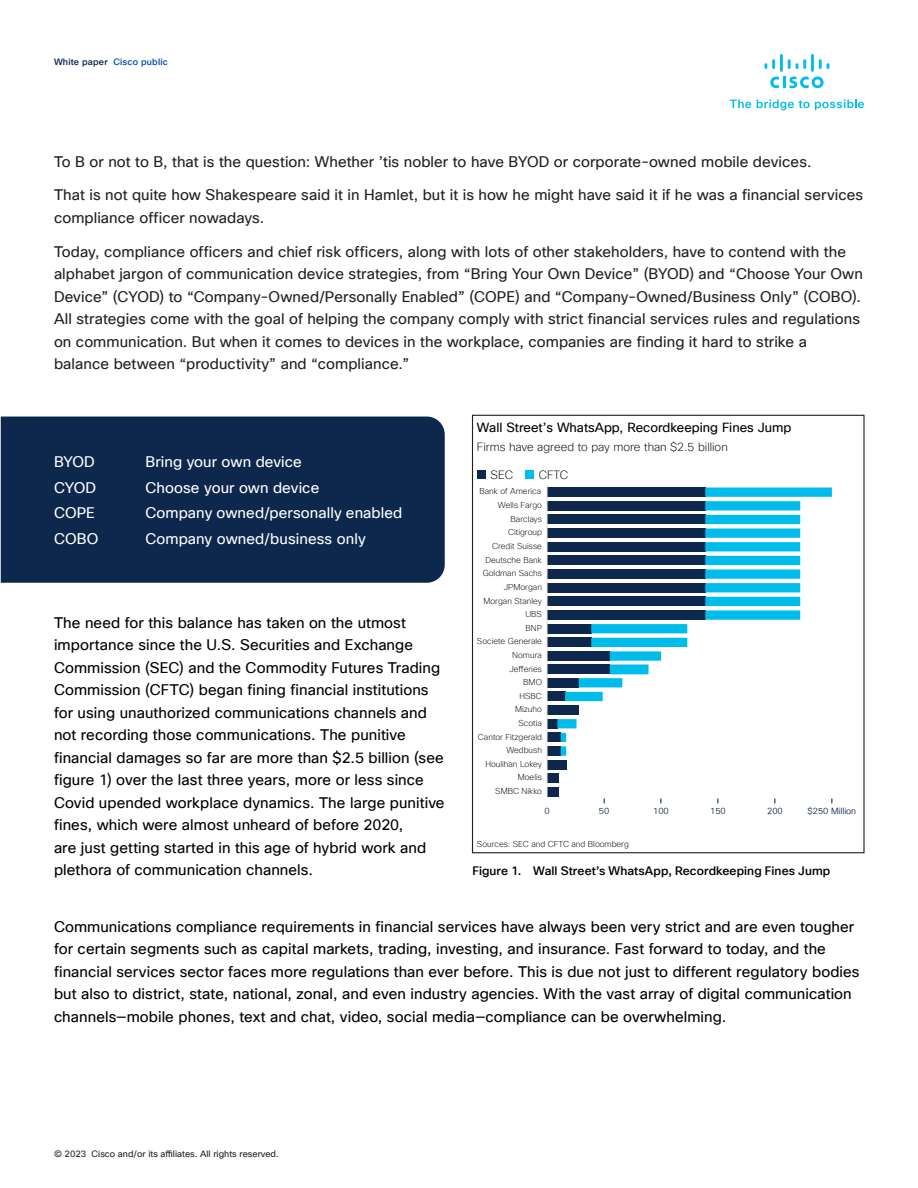
<style>
.page{position:relative;width:918px;height:1188px;background:#fff}
.page>*{position:absolute;margin:0;border:0;box-sizing:border-box;transform-origin:0 0}
.Body{font:15px/22.5px "Cisco Sans TT";letter-spacing:.005em;color:#000}
.Body_White{font:15px/22.5px "Cisco Sans TT";letter-spacing:.005em;color:#231f20}
.Body_Bullet_list{font:15px "Cisco Sans TT";letter-spacing:.005em;color:#fff}
.t1{font:13.05px "Cisco Sans TT";color:#000}
.Figure_caption{font:500 12px "Cisco Sans TT";letter-spacing:.005em;color:#040503}
.t2{font:200 11.7px "Cisco Sans TT";color:#000}
.t3{font:9px "Cisco Sans TT";color:#231f20}
.t4{font:500 9px "Cisco Sans TT";letter-spacing:.02em;color:#0051af}
.t5{font:8.7px "Cisco Sans TT Light";color:#0d274d}
.t6{font:200 8.4px/13.6px "Cisco Sans TT";color:#000;text-align:right}
.s1{color:#0d274d}
</style>
<div class="page">
<svg style="left:730px;top:100px;width:21px;height:8px"></svg>
<svg style="left:757px;top:100px;width:107px;height:10px"></svg>
<svg style="left:770px;top:77px;width:54px;height:11px"></svg>
<svg style="left:819px;top:59px;width:10px;height:10px"></svg>
<hr style="left:811px;top:54px;width:3px;height:18px;background:#01bcec">
<svg style="left:788px;top:59px;width:18px;height:10px"></svg>
<hr style="left:780px;top:54px;width:3px;height:18px;background:#01bcec">
<svg style="left:764px;top:59px;width:11px;height:10px"></svg>
<div style="left:1px;top:417px;width:444px;height:166px;background:#0d274d"></div>
<div style="left:477px;top:470px;width:9px;height:9px;background:#0d274d"></div>
<div style="left:525px;top:470px;width:9px;height:9px;background:#00bceb"></div>
<div style="left:547px;top:787px;width:12px;height:10px;background:#0d274d"></div>
<div style="left:547px;top:774px;width:12px;height:9px;background:#0d274d"></div>
<div style="left:547px;top:760px;width:19px;height:9px;background:#0d274d"></div>
<div style="left:547px;top:746px;width:14px;height:10px;background:#0d274d"></div>
<div style="left:547px;top:733px;width:14px;height:9px;background:#0d274d"></div>
<div style="left:547px;top:719px;width:10px;height:9px;background:#0d274d"></div>
<div style="left:547px;top:705px;width:32px;height:10px;background:#0d274d"></div>
<div style="left:547px;top:692px;width:18px;height:9px;background:#0d274d"></div>
<div style="left:547px;top:678px;width:32px;height:9px;background:#0d274d"></div>
<div style="left:547px;top:665px;width:63px;height:9px;background:#0d274d"></div>
<div style="left:547px;top:651px;width:63px;height:10px;background:#0d274d"></div>
<div style="left:547px;top:638px;width:44px;height:9px;background:#0d274d"></div>
<div style="left:547px;top:624px;width:44px;height:9px;background:#0d274d"></div>
<div style="left:547px;top:610px;width:158px;height:10px;background:#0d274d"></div>
<div style="left:547px;top:597px;width:158px;height:9px;background:#0d274d"></div>
<div style="left:547px;top:583px;width:158px;height:9px;background:#0d274d"></div>
<div style="left:547px;top:569px;width:158px;height:10px;background:#0d274d"></div>
<div style="left:547px;top:556px;width:158px;height:9px;background:#0d274d"></div>
<div style="left:547px;top:542px;width:158px;height:9px;background:#0d274d"></div>
<div style="left:547px;top:529px;width:158px;height:9px;background:#0d274d"></div>
<div style="left:547px;top:515px;width:158px;height:9px;background:#0d274d"></div>
<div style="left:547px;top:501px;width:158px;height:9px;background:#0d274d"></div>
<div style="left:547px;top:488px;width:158px;height:9px;background:#0d274d"></div>
<svg style="left:557px;top:488px;width:275px;height:268px"></svg>
<hr style="left:547px;top:486px;width:1px;height:313px;background:#e2e3e3">
<p class="t4" style="left:54px;top:56px;width:115px"><span class="s1">White paper</span> Cisco public</p>
<p class="Body_White" style="left:54px;top:150px;width:759px">To B or not to B, that is the question: Whether ’tis nobler to have BYOD or corporate-owned mobile devices.</p>
<p class="Body_White" style="left:54px;top:184px;width:811px">That is not quite how Shakespeare said it in Hamlet, but it is how he might have said it if he was a financial services compliance officer nowadays.</p>
<p class="Body_White" style="left:54px;top:240px;width:810px">Today, compliance officers and chief risk officers, along with lots of other stakeholders, have to contend with the alphabet jargon of communication device strategies, from “Bring Your Own Device” (BYOD) and “Choose Your Own Device” (CYOD) to “Company-Owned/Personally Enabled” (COPE) and “Company-Owned/Business Only” (COBO).<br>All strategies come with the goal of helping the company comply with strict financial services rules and regulations on communication. But when it comes to devices in the workplace, companies are finding it hard to strike a balance between “productivity” and “compliance.”</p>
<p class="Body_Bullet_list" style="left:54px;top:452px;width:42px">BYOD</p>
<p class="Body_Bullet_list" style="left:146px;top:452px;width:158px">Bring your own device</p>
<p class="Body_Bullet_list" style="left:54px;top:478px;width:44px">CYOD</p>
<p class="Body_Bullet_list" style="left:146px;top:478px;width:175px">Choose your own device</p>
<p class="Body_Bullet_list" style="left:54px;top:503px;width:42px">COPE</p>
<p class="Body_Bullet_list" style="left:146px;top:503px;width:258px">Company owned/personally enabled</p>
<p class="Body_Bullet_list" style="left:54px;top:529px;width:46px">COBO</p>
<p class="Body_Bullet_list" style="left:146px;top:529px;width:222px">Company owned/business only</p>
<p class="Body" style="left:54px;top:612px;width:392px">The need for this balance has taken on the utmost importance since the U.S. Securities and Exchange Commission (SEC) and the Commodity Futures Trading Commission (CFTC) began fining financial institutions for using unauthorized communications channels and not recording those communications. The punitive financial damages so far are more than $2.5 billion (see figure 1) over the last three years, more or less since Covid upended workplace dynamics. The large punitive fines, which were almost unheard of before 2020,<br>are just getting started in this age of hybrid work and plethora of communication channels.</p>
<p class="t1" style="left:477px;top:419px;width:316px">Wall Street’s WhatsApp, Recordkeeping Fines Jump</p>
<p class="t2" style="left:477px;top:439px;width:252px">Firms have agreed to pay more than $2.5 billion</p>
<p class="t2" style="left:491px;top:467px;width:24px">SEC</p>
<p class="t2" style="left:539px;top:467px;width:31px">CFTC</p>
<p class="t6" style="left:480px;top:485px;width:64px">Bank of America<br>Wells Fargo<br>Barclays<br>Citigroup<br>Credit Suisse</p>
<p class="t6" style="left:477px;top:553px;width:66px">Deutsche Bank<br>Goldman Sachs<br>JPMorgan<br>Morgan Stanley<br>UBS<br>BNP<br>Societe Generale<br>Nomura<br>Jefferies<br>BMO<br>HSBC<br>Mizuho<br>Scotia<br>Cantor Fitzgerald<br>Wedbush<br>Houlihan Lokey<br>Moelis<br>SMBC Nikko</p>
<p class="t5" style="left:544px;top:806px;width:7px">0</p>
<p class="t5" style="left:599px;top:806px;width:12px">50</p>
<p class="t5" style="left:653px;top:806px;width:17px">100</p>
<p class="t5" style="left:710px;top:806px;width:17px">150</p>
<p class="t5" style="left:767px;top:806px;width:17px">200</p>
<p class="t5" style="left:808px;top:806px;width:50px">$250 Million</p>
<p class="t6" style="left:477px;top:838px;width:154px">Sources: SEC and CFTC and Bloomberg</p>
<p class="Figure_caption" style="left:472px;top:863px;width:359px">Figure 1. Wall Street’s WhatsApp, Recordkeeping Fines Jump</p>
<p class="Body" style="left:54px;top:915px;width:807px">Communications compliance requirements in financial services have always been very strict and are even tougher for certain segments such as capital markets, trading, investing, and insurance. Fast forward to today, and the financial services sector faces more regulations than ever before. This is due not just to different regulatory bodies but also to district, state, national, zonal, and even industry agencies. With the vast array of digital communication channels—mobile phones, text and chat, video, social media—compliance can be overwhelming.</p>
<p class="t3" style="left:54px;top:1148px;width:226px">© 2023 Cisco and/or its affiliates. All rights reserved.</p>
</div>
